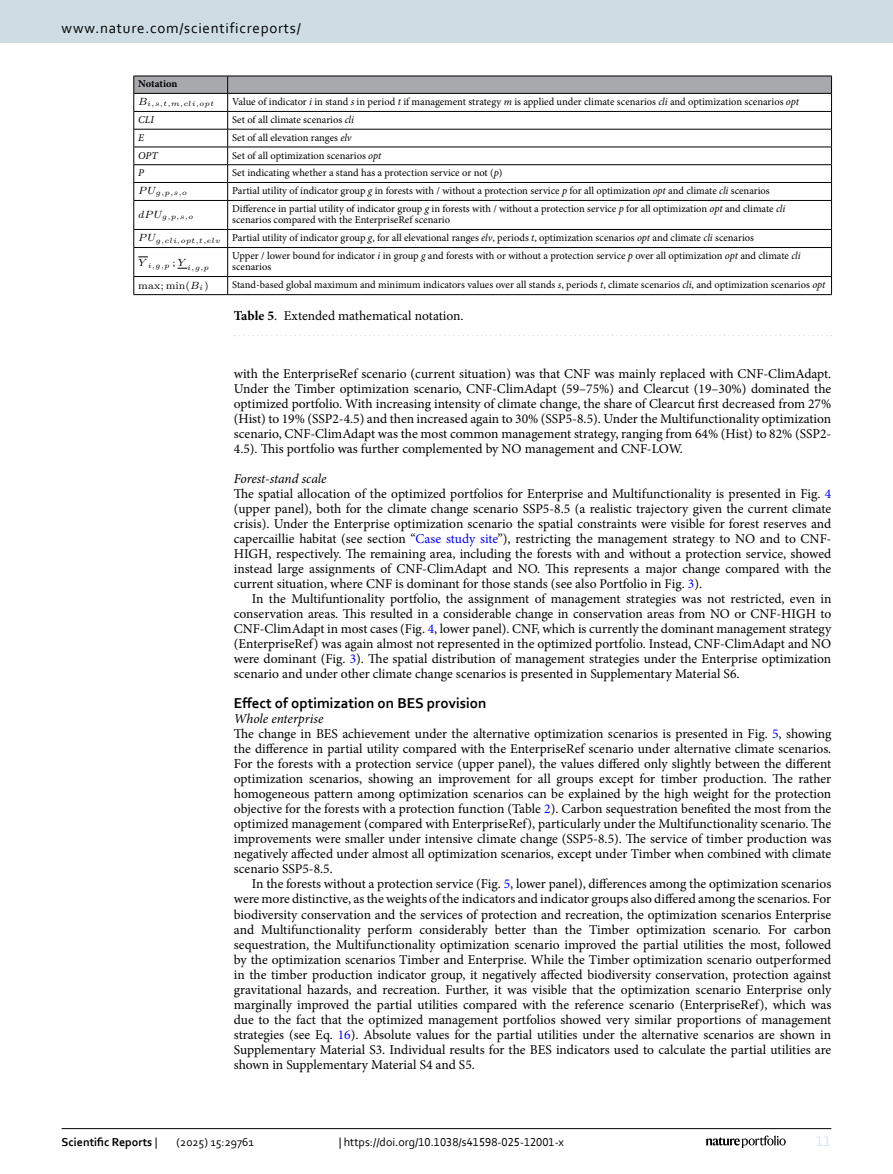
<style>
.page{position:relative;width:893px;height:1174px;background:#fff}
.page>*{position:absolute;margin:0;border:0;box-sizing:border-box;transform-origin:0 0}
.Head_2{font:700 15px "Corbel";color:#000}
.t1{font:15px "Corbel";letter-spacing:.05em;color:#000}
.t2{font:15px "Corbel";color:#d9e4eb}
.Body_Text_Indent{font:13.5px/15px "Minion Pro";letter-spacing:-.005em;color:#000;text-align:justify}
.Body_Text{font:13.5px/15px "Minion Pro";color:#000;text-align:justify}
.Table_Caption{font:13.5px "Minion Pro";color:#000}
.Head_3{font:italic 13.5px "Minion Pro";letter-spacing:-.01em;color:#000}
.Head_3_after_2{font:italic 13.5px "Minion Pro";letter-spacing:-.005em;color:#000}
.t3{font:12px "Corbel";color:#000}
.t4{font:700 12px "Corbel";color:#000}
.Table_Body{font:10.5px/11.2px "Minion Pro";color:#000}
.t5{font:10.5px "LM Roman 7";color:#000}
.Table_Head{font:700 10.5px "Minion Pro";letter-spacing:-.01em;color:#000}
.Table_Body-2{font:italic 10.5px "Minion Pro";color:#000}
.t6{font:7.5px "LM Math Italic 5";color:#000}
.s1{font-style:italic}
.s2{font-family:"LM Math Italic 7"}
.s3{font-weight:700}
.s4{color:#00f}
.s5{font-weight:400}
</style>
<div class="page">
<hr style="left:228px;top:294px;width:604px;height:1px;background:#000">
<hr style="left:134px;top:294px;width:94px;height:1px;background:#000">
<svg style="left:134px;top:76px;width:698px;height:218px"></svg>
<svg style="left:235px;top:335px;width:597px;height:1px"></svg>
<hr style="left:62px;top:1128px;width:769px;height:1px;background:#000">
<svg style="left:706px;top:1135px;width:80px;height:12px"></svg>
<div style="left:0;top:0;width:893px;height:43px;background:#cedde4"></div>
<p class="t1" style="left:62px;top:18px;width:241px">www.nature.com/scientificreports/</p>
<p class="Table_Head" style="left:138px;top:77px;width:41px">Notation</p>
<p class="t6" style="left:138px;top:101px;width:77px"><sup>B</sup>i,s,t,m,cli,opt</p>
<p class="Table_Body" style="left:232px;top:96px;width:568px">Value of indicator <span class="s1">i</span> in stand <span class="s1">s</span> in period <span class="s1">t</span> if management strategy <span class="s1">m</span> is applied under climate scenarios <span class="s1">cli</span> and optimization scenarios <span class="s1">opt</span></p>
<p class="Table_Body-2" style="left:138px;top:112px;width:17px">CLI</p>
<p class="Table_Body" style="left:232px;top:114px;width:123px">Set of all climate scenarios <span class="s1">cli</span></p>
<p class="Table_Body-2" style="left:138px;top:130px;width:7px">E</p>
<p class="Table_Body" style="left:232px;top:132px;width:121px">Set of all elevation ranges <span class="s1">elv</span></p>
<p class="Table_Body-2" style="left:138px;top:148px;width:21px">OPT</p>
<p class="Table_Body" style="left:232px;top:150px;width:151px">Set of all optimization scenarios <span class="s1">opt</span></p>
<p class="Table_Body-2" style="left:138px;top:166px;width:7px">P</p>
<p class="Table_Body" style="left:232px;top:167px;width:272px">Set indicating whether a stand has a protection service or not (<span class="s1">p</span>)</p>
<p class="t6" style="left:138px;top:190px;width:50px"><sup>PU</sup>g,p,s,o</p>
<p class="Table_Body" style="left:232px;top:185px;width:539px">Partial utility of indicator group <span class="s1">g</span> in forests with / without a protection service <span class="s1">p</span> for all optimization <span class="s1">opt</span> and climate <span class="s1">cli</span> scenarios</p>
<p class="t6" style="left:138px;top:213px;width:57px"><sup>dP</sup> <sup>U</sup>g,p,s,o</p>
<p class="Table_Body" style="left:232px;top:203px;width:555px">Difference in partial utility of indicator group <span class="s1">g</span> in forests with / without a protection service <span class="s1">p</span> for all optimization <span class="s1">opt</span> and climate <span class="s1">cli </span>scenarios compared with the EnterpriseRef scenario</p>
<p class="t6" style="left:138px;top:237px;width:84px"><sup>PU</sup>g,cli,opt,t,elv</p>
<p class="Table_Body" style="left:232px;top:232px;width:523px">Partial utility of indicator group <span class="s1">g</span>, for all elevational ranges <span class="s1">elv</span>, periods <span class="s1">t</span>, optimization scenarios <span class="s1">opt</span> and climate <span class="s1">cli</span> scenarios</p>
<p class="t6" style="left:138px;top:262px;width:33px"><sup>Y</sup> i,g,p</p>
<p class="Table_Body" style="left:173px;top:257px;width:4px">;</p>
<p class="t6" style="left:178px;top:264px;width:33px"><sup>Y</sup> i,g,p</p>
<p class="Table_Body" style="left:232px;top:250px;width:570px">Upper / lower bound for indicator <span class="s1">i</span> in group <span class="s1">g</span> and forests with or without a protection service <span class="s1">p</span> over all optimization <span class="s1">opt</span> and climate <span class="s1">cli </span>scenarios</p>
<p class="t5" style="left:138px;top:277px;width:72px">max; min(<span class="s2">B</span><sub>i</sub>)</p>
<p class="Table_Body" style="left:232px;top:279px;width:595px">Stand-based global maximum and minimum indicators values over all stands <span class="s1">s</span>, periods <span class="s1">t</span>, climate scenarios <span class="s1">cli</span>, and optimization scenarios <span class="s1">opt</span></p>
<p class="Table_Caption" style="left:234px;top:307px;width:231px"><span class="s3">Table 5</span>. Extended mathematical notation.</p>
<p class="Body_Text_Indent" style="left:234px;top:366px;width:599px">with the EnterpriseRef scenario (current situation) was that CNF was mainly replaced with CNF-ClimAdapt.<br>Under the Timber optimization scenario, CNF-ClimAdapt (59–75%) and Clearcut (19–30%) dominated the optimized portfolio. With increasing intensity of climate change, the share of Clearcut first decreased from 27% (Hist) to 19% (SSP2-4.5) and then increased again to 30% (SSP5-8.5). Under the Multifunctionality optimization scenario, CNF-ClimAdapt was the most common management strategy, ranging from 64% (Hist) to 82% (SSP2- 4.5). This portfolio was further complemented by NO management and CNF-LOW.</p>
<p class="Head_3" style="left:234px;top:470px;width:94px">Forest-stand scale</p>
<p class="Body_Text" style="left:234px;top:486px;width:599px">The spatial allocation of the optimized portfolios for Enterprise and Multifunctionality is presented in Fig. <span class="s4">4 </span>(upper panel), both for the climate change scenario SSP5-8.5 (a realistic trajectory given the current climate crisis). Under the Enterprise optimization scenario the spatial constraints were visible for forest reserves and capercaillie habitat (see section “<span class="s4">Case study site</span>”), restricting the management strategy to NO and to CNF-HIGH, respectively. The remaining area, including the forests with and without a protection service, showed instead large assignments of CNF-ClimAdapt and NO. This represents a major change compared with the current situation, where CNF is dominant for those stands (see also Portfolio in Fig. <span class="s4">3</span>).</p>
<p class="Body_Text_Indent" style="left:234px;top:591px;width:599px;text-indent:18px">In the Multifuntionality portfolio, the assignment of management strategies was not restricted, even in conservation areas. This resulted in a considerable change in conservation areas from NO or CNF-HIGH to CNF-ClimAdapt in most cases (Fig. <span class="s4">4</span>, lower panel). CNF, which is currently the dominant management strategy (EnterpriseRef) was again almost not represented in the optimized portfolio. Instead, CNF-ClimAdapt and NO were dominant (Fig. <span class="s4">3</span>). The spatial distribution of management strategies under the Enterprise optimization scenario and under other climate change scenarios is presented in Supplementary Material S6.</p>
<p class="Head_2" style="left:234px;top:694px;width:254px">Effect of optimization on BES provision</p>
<p class="Head_3_after_2" style="left:234px;top:710px;width:91px">Whole enterprise</p>
<p class="Body_Text" style="left:234px;top:726px;width:599px">The change in BES achievement under the alternative optimization scenarios is presented in Fig. <span class="s4">5</span>, showing the difference in partial utility compared with the EnterpriseRef scenario under alternative climate scenarios.<br>For the forests with a protection service (upper panel), the values differed only slightly between the different optimization scenarios, showing an improvement for all groups except for timber production. The rather homogeneous pattern among optimization scenarios can be explained by the high weight for the protection objective for the forests with a protection function (Table <span class="s4">2</span>). Carbon sequestration benefited the most from the optimized management (compared with EnterpriseRef), particularly under the Multifunctionality scenario. The improvements were smaller under intensive climate change (SSP5-8.5). The service of timber production was negatively affected under almost all optimization scenarios, except under Timber when combined with climate scenario SSP5-8.5.</p>
<p class="Body_Text_Indent" style="left:234px;top:876px;width:599px;text-indent:18px">In the forests without a protection service (Fig. <span class="s4">5</span>, lower panel), differences among the optimization scenarios were more distinctive, as the weights of the indicators and indicator groups also differed among the scenarios. For biodiversity conservation and the services of protection and recreation, the optimization scenarios Enterprise and Multifunctionality perform considerably better than the Timber optimization scenario. For carbon sequestration, the Multifunctionality optimization scenario improved the partial utilities the most, followed by the optimization scenarios Timber and Enterprise. While the Timber optimization scenario outperformed in the timber production indicator group, it negatively affected biodiversity conservation, protection against gravitational hazards, and recreation. Further, it was visible that the optimization scenario Enterprise only marginally improved the partial utilities compared with the reference scenario (EnterpriseRef), which was due to the fact that the optimized management portfolios showed very similar proportions of management strategies (see Eq. <span class="s4">16</span>). Absolute values for the partial utilities under the alternative scenarios are shown in Supplementary Material S3. Individual results for the BES indicators used to calculate the partial utilities are shown in Supplementary Material S4 and S5.</p>
<p class="t4" style="left:62px;top:1134px;width:97px">Scientific Reports <span class="s5">|</span></p>
<p class="t3" style="left:177px;top:1134px;width:79px">(2025) 15:29761</p>
<p class="t3" style="left:339px;top:1134px;width:227px">| https://doi.org/10.1038/s41598-025-12001-x</p>
<p class="t2" style="left:816px;top:1132px;width:17px">11</p>
</div>
